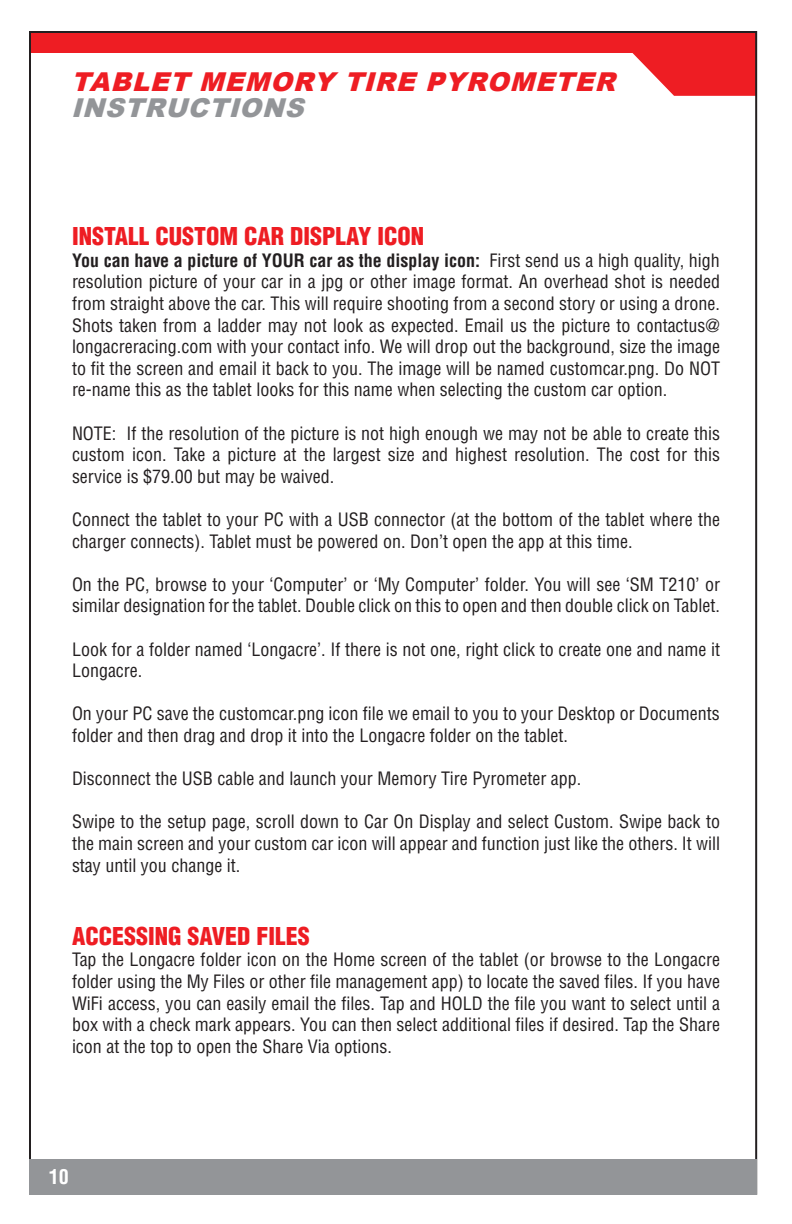
<style>
.page{position:relative;width:792px;height:1224px;background:#fff}
.page>*{position:absolute;margin:0;border:0;box-sizing:border-box;transform-origin:0 0}
.t1{font:italic 900 26px "Arial";color:#ee1d23}
.t2{font:italic 900 26px "Arial";color:#939598}
.t3{font:900 condensed 24px "Helvetica LT Std";color:#ee1d23}
.t4{font:700 condensed 20px "Helvetica LT Std";color:#fff}
.t5{font:condensed 18px/21.6px "Helvetica LT Std";color:#231f20;text-align:justify}
.s1{font-weight:700}
</style>
<div class="page">
<svg style="left:632px;top:53px;width:122px;height:43px"></svg>
<div style="left:29px;top:32px;width:727px;height:21px;background:#ee1d23"></div>
<div style="left:29px;top:1159px;width:728px;height:36px;background:#939598"></div>
<p class="t1" style="left:71px;top:63px;width:555px">TABLET MEMORY TIRE PYROMETER</p>
<p class="t2" style="left:71px;top:89px;width:243px">INSTRUCTIONS</p>
<p class="t3" style="left:72px;top:221px;width:354px">INSTALL CUSTOM CAR DISPLAY ICON</p>
<p class="t5" style="left:72px;top:249px;width:650px"><span class="s1">You can have a picture of YOUR car as the display icon:</span> First send us a high quality, high resolution picture of your car in a jpg or other image format. An overhead shot is needed from straight above the car. This will require shooting from a second story or using a drone.<br>Shots taken from a ladder may not look as expected. Email us the picture to contactus@ longacreracing.com with your contact info. We will drop out the background, size the image to fit the screen and email it back to you. The image will be named customcar.png. Do NOT re-name this as the tablet looks for this name when selecting the custom car option.</p>
<p class="t5" style="left:72px;top:422px;width:650px">NOTE: If the resolution of the picture is not high enough we may not be able to create this custom icon. Take a picture at the largest size and highest resolution. The cost for this service is $79.00 but may be waived.</p>
<p class="t5" style="left:72px;top:508px;width:650px">Connect the tablet to your PC with a USB connector (at the bottom of the tablet where the charger connects). Tablet must be powered on. Don’t open the app at this time.</p>
<p class="t5" style="left:72px;top:573px;width:650px">On the PC, browse to your ‘Computer’ or ‘My Computer’ folder. You will see ‘SM T210’ or similar designation for the tablet. Double click on this to open and then double click on Tablet.</p>
<p class="t5" style="left:72px;top:638px;width:650px">Look for a folder named ‘Longacre’. If there is not one, right click to create one and name it<br>Longacre.</p>
<p class="t5" style="left:72px;top:703px;width:649px">On your PC save the customcar.png icon file we email to you to your Desktop or Documents folder and then drag and drop it into the Longacre folder on the tablet.</p>
<p class="t5" style="left:72px;top:768px;width:511px">Disconnect the USB cable and launch your Memory Tire Pyrometer app.</p>
<p class="t5" style="left:72px;top:811px;width:650px">Swipe to the setup page, scroll down to Car On Display and select Custom. Swipe back to the main screen and your custom car icon will appear and function just like the others. It will stay until you change it.</p>
<p class="t3" style="left:72px;top:921px;width:239px">ACCESSING SAVED FILES</p>
<p class="t5" style="left:72px;top:949px;width:650px">Tap the Longacre folder icon on the Home screen of the tablet (or browse to the Longacre folder using the My Files or other file management app) to locate the saved files. If you have WiFi access, you can easily email the files. Tap and HOLD the file you want to select until a box with a check mark appears. You can then select additional files if desired. Tap the Share icon at the top to open the Share Via options.</p>
<p class="t4" style="left:49px;top:1164px;width:21px">10</p>
</div>
